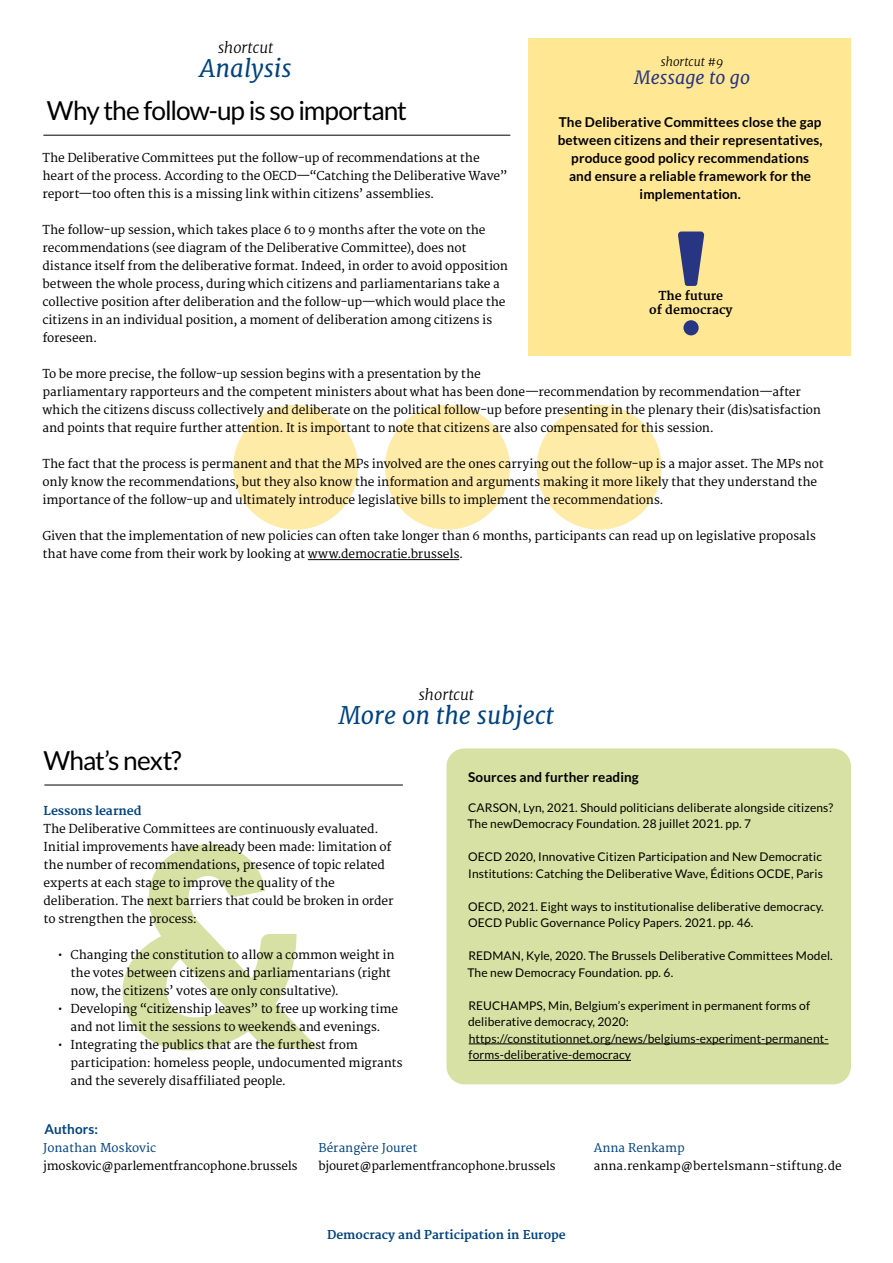
<style>
.page{position:relative;width:893px;height:1263px;background:#fff}
.page>*{position:absolute;margin:0;border:0;box-sizing:border-box;transform-origin:0 0}
.t1{font:900 276.6px "Lato";color:#d6e1a3}
.t2{font:26.25px "Lato";letter-spacing:-.035em;color:#000}
.t3{font:italic 24px "Merriweather";color:#004380}
.t4{font:italic 18px "Merriweather";color:#283583}
.t5{font:italic 300 15px "Merriweather";color:#000}
.t6{font:700 13.5px/18px "Lato";letter-spacing:.01em;color:#000;text-align:center}
.t7{font:700 13.5px "Lato";letter-spacing:.01em;color:#004380}
.t8{font:12px/18px "Merriweather";letter-spacing:-.015em;color:#000}
.t9{font:12px/16.5px "Lato";letter-spacing:.01em;color:#000}
.t10{font:700 12px/13.5px "Merriweather";color:#000;text-align:center}
.t11{font:700 12px "Merriweather";letter-spacing:-.005em;color:#004380}
.t12{font:italic 300 12px "Merriweather";color:#000}
.t13{font:11.85px "Merriweather";letter-spacing:-.02em;color:#000}
.t14{font:11.85px "Merriweather";color:#004380}
.t15{font:11.85px "Merriweather";color:#000}
.t16{font:700 11.85px "Merriweather";color:#004380}
</style>
<div class="page">
<div style="left:529px;top:38px;width:322px;height:318px;background:#ffe794"></div>
<svg style="left:678px;top:231px;width:26px;height:55px"></svg>
<div style="left:683px;top:320px;width:16px;height:15px;background:#283583;border-radius:50%"></div>
<div style="left:233px;top:405px;width:125px;height:125px;background:#ffeba8;border-radius:50%"></div>
<div style="left:385px;top:405px;width:125px;height:125px;background:#ffeba8;border-radius:50%"></div>
<div style="left:537px;top:405px;width:124px;height:125px;background:#ffeba8;border-radius:50%"></div>
<hr style="left:43px;top:135px;width:467px;height:1px;background:#000">
<hr style="left:308px;top:559px;width:151px;height:1px;background:#000">
<div style="left:446px;top:748px;width:405px;height:336px;background:#d6e1a3;border-radius:18px"></div>
<hr style="left:469px;top:1043px;width:360px;height:1px;background:#000">
<hr style="left:469px;top:1060px;width:162px;height:1px;background:#000">
<hr style="left:44px;top:785px;width:359px;height:1px;background:#000">
<p class="t5" style="left:218px;top:38px;width:57px">shortcut</p>
<h3 class="t3" style="left:200px;top:54px;width:93px">Analysis</h3>
<h2 class="t2" style="left:47px;top:96px;width:362px">Why the follow-up is so important</h2>
<p class="t8" style="left:43px;top:149px;width:467px">The Deliberative Committees put the follow-up of recommendations at the heart of the process. According to the OECD—“Catching the Deliberative Wave” report—too often this is a missing link within citizens’ assemblies.</p>
<p class="t8" style="left:43px;top:221px;width:467px">The follow-up session, which takes place 6 to 9 months after the vote on the recommendations (see diagram of the Deliberative Committee), does not distance itself from the deliberative format. Indeed, in order to avoid opposition between the whole process, during which citizens and parliamentarians take a collective position after deliberation and the follow-up—which would place the citizens in an individual position, a moment of deliberation among citizens is foreseen.</p>
<p class="t8" style="left:43px;top:365px;width:440px">To be more precise, the follow-up session begins with a presentation by the</p>
<p class="t12" style="left:661px;top:54px;width:64px">shortcut #9</p>
<h3 class="t4" style="left:634px;top:67px;width:117px">Message to go</h3>
<p class="t6" style="left:558px;top:113px;width:266px">The Deliberative Committees close the gap between citizens and their representatives, produce good policy recommendations<br>and ensure a reliable framework for the implementation.</p>
<p class="t10" style="left:649px;top:290px;width:85px">The future<br>of democracy</p>
<p class="t8" style="left:43px;top:383px;width:780px">parliamentary rapporteurs and the competent ministers about what has been done—recommendation by recommendation—after which the citizens discuss collectively and deliberate on the political follow-up before presenting in the plenary their (dis)satisfaction and points that require further attention. It is important to note that citizens are also compensated for this session.</p>
<p class="t8" style="left:43px;top:455px;width:783px">The fact that the process is permanent and that the MPs involved are the ones carrying out the follow-up is a major asset. The MPs not only know the recommendations, but they also know the information and arguments making it more likely that they understand the importance of the follow-up and ultimately introduce legislative bills to implement the recommendations.</p>
<p class="t8" style="left:43px;top:527px;width:775px">Given that the implementation of new policies can often take longer than 6 months, participants can read up on legislative proposals that have come from their work by looking at www.democratie.brussels.</p>
<p class="t5" style="left:419px;top:685px;width:57px">shortcut</p>
<h3 class="t3" style="left:339px;top:701px;width:217px">More on the subject</h3>
<h2 class="t2" style="left:43px;top:745px;width:140px">What’s next?</h2>
<p class="t11" style="left:44px;top:803px;width:99px">Lessons learned</p>
<p class="t8" style="left:44px;top:820px;width:351px">The Deliberative Committees are continuously evaluated.<br>Initial improvements have already been made: limitation of the number of recommendations, presence of topic related experts at each stage to improve the quality of the deliberation. The next barriers that could be broken in order to strengthen the process:</p>
<p class="t8" style="left:71px;top:946px;width:325px;text-indent:-13px">• Changing the constitution to allow a common weight in the votes between citizens and parliamentarians (right now, the citizens’ votes are only consultative).</p>
<p class="t8" style="left:58px;top:1000px;width:342px;text-align:center">• Developing “citizenship leaves” to free up working time and not limit the sessions to weekends and evenings.</p>
<p class="t8" style="left:71px;top:1036px;width:334px;text-indent:-13px">• Integrating the publics that are the furthest from participation: homeless people, undocumented migrants and the severely disaffiliated people.</p>
<h1 class="t1" style="left:116px;top:785px;width:201px">&amp;</h1>
<p class="t7" style="left:44px;top:1121px;width:55px">Authors:</p>
<p class="t6" style="left:468px;top:767px;width:172px">Sources and further reading</p>
<p class="t9" style="left:467px;top:799px;width:367px">CARSON, Lyn, 2021. Should politicians deliberate alongside citizens?<br>The newDemocracy Foundation. 28 juillet 2021. pp. 7</p>
<p class="t9" style="left:468px;top:848px;width:356px">OECD 2020, Innovative Citizen Participation and New Democratic<br>Institutions: Catching the Deliberative Wave, Éditions OCDE, Paris</p>
<p class="t9" style="left:468px;top:898px;width:357px">OECD, 2021. Eight ways to institutionalise deliberative democracy.<br>OECD Public Governance Policy Papers. 2021. pp. 46.</p>
<p class="t9" style="left:467px;top:947px;width:367px">REDMAN, Kyle, 2020. The Brussels Deliberative Committees Model.<br>The new Democracy Foundation. pp. 6.</p>
<p class="t9" style="left:468px;top:997px;width:362px">REUCHAMPS, Min, Belgium’s experiment in permanent forms of deliberative democracy, 2020: https://constitutionnet.org/news/belgiums-experiment-permanent&shy;forms-deliberative-democracy</p>
<p class="t14" style="left:43px;top:1141px;width:114px">Jonathan Moskovic</p>
<p class="t13" style="left:43px;top:1159px;width:256px">jmoskovic@parlementfrancophone.brussels</p>
<p class="t14" style="left:318px;top:1141px;width:101px">Bérangère Jouret</p>
<p class="t13" style="left:318px;top:1159px;width:239px">bjouret@parlementfrancophone.brussels</p>
<p class="t16" style="left:327px;top:1228px;width:240px">Democracy and Participation in Europe</p>
<p class="t14" style="left:594px;top:1141px;width:92px">Anna Renkamp</p>
<p class="t15" style="left:594px;top:1159px;width:249px">anna.renkamp@bertelsmann-stiftung.de</p>
</div>
